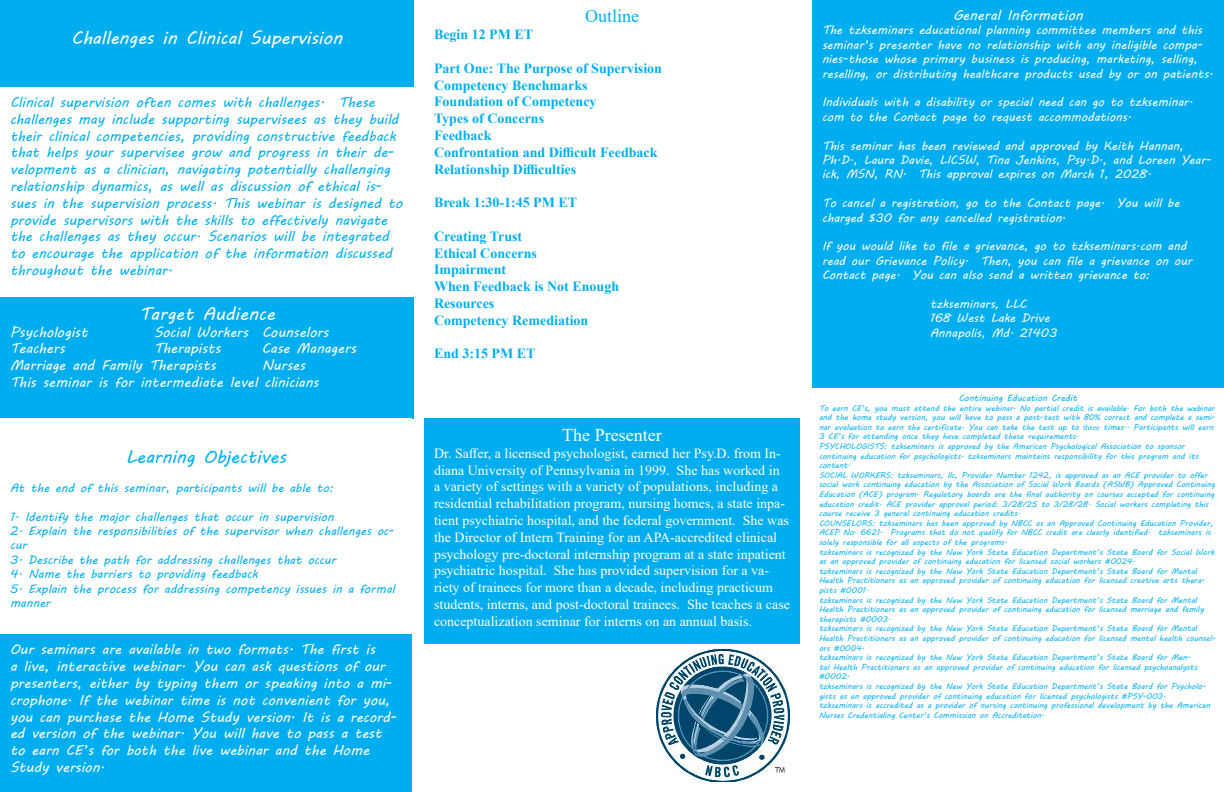
<style>
.page{position:relative;width:1224px;height:792px;background:#fff}
.page>*{position:absolute;margin:0;border:0;box-sizing:border-box;transform-origin:0 0}
.t1{font:18px "MV Boli";color:#fff}
.t2{font:18px "MV Boli";color:#00aeef}
.t3{font:18px "Times New Roman";color:#fff}
.t4{font:18px "Times New Roman";color:#00aeef}
.t5{font:14px/16.8px "Times New Roman";color:#fff}
.t6{font:14px/16.8px "MV Boli";color:#00aeef}
.t7{font:14px/16.8px "MV Boli";color:#fff}
.t8{font:700 14px/16.8px "Times New Roman";color:#00aeef}
.t9{font:12px/14.4px "MV Boli";color:#fff}
.t10{font:12px/14.4px "MV Boli";color:#00aeef}
.t11{font:9px "MV Boli";color:#00aeef}
.t12{font:8px/9.6px "MV Boli";color:#00aeef}
.s1{font-family:"Minion Pro"}
</style>
<div class="page">
<div style="left:0;top:0;width:414px;height:87px;background:#00aeef"></div>
<div style="left:0;top:297px;width:414px;height:121px;background:#00aeef"></div>
<div style="left:0;top:634px;width:412px;height:158px;background:#00aeef"></div>
<div style="left:424px;top:418px;width:376px;height:226px;background:#00aeef"></div>
<div style="left:812px;top:0;width:412px;height:388px;background:#00aeef"></div>
<img style="left:656px;top:649px;width:134px;height:133px">
<h1 class="t1" style="left:72px;top:26px;width:272px">Challenges in Clinical Supervision</h1>
<p class="t6" style="left:10px;top:94px;width:394px">Clinical supervision often comes with challenges. These challenges may include supporting supervisees as they build their clinical competencies, providing constructive feedback that helps your supervisee grow and progress in their de&shy;velopment as a clinician, navigating potentially challenging relationship dynamics, as well as discussion of ethical is&shy;sues in the supervision process. This webinar is designed to provide supervisors with the skills to effectively navigate the challenges as they occur. Scenarios will be integrated to encourage the application of the information discussed throughout the webinar.</p>
<h1 class="t1" style="left:139px;top:301px;width:137px">Target Audience</h1>
<h2 class="t7" style="left:10px;top:323px;width:79px">Psychologist</h2>
<h2 class="t7" style="left:154px;top:323px;width:176px">Social Workers Counselors</h2>
<h2 class="t7" style="left:10px;top:340px;width:57px">Teachers</h2>
<h2 class="t7" style="left:154px;top:340px;width:68px">Therapists</h2>
<h2 class="t7" style="left:262px;top:340px;width:96px">Case Managers</h2>
<h2 class="t7" style="left:10px;top:357px;width:207px">Marriage and Family Therapists</h2>
<h2 class="t7" style="left:10px;top:357px;width:310px;text-indent:252px">Nurses<br>This seminar is for intermediate level clinicians</h2>
<h1 class="t2" style="left:126px;top:444px;width:162px">Learning Objectives</h1>
<h3 class="t10" style="left:10px;top:480px;width:325px">At the end of this seminar, participants will be able to:</h3>
<h3 class="t10" style="left:10px;top:509px;width:325px">1. Identify the major challenges that occur in supervision</h3>
<h3 class="t10" style="left:10px;top:523px;width:386px">2. Explain the responsibilities of the supervisor when challenges oc&shy;cur</h3>
<h3 class="t10" style="left:10px;top:552px;width:327px">3. Describe the path for addressing challenges that occur</h3>
<h3 class="t10" style="left:10px;top:567px;width:249px">4. Name the barriers to providing feedback</h3>
<h3 class="t10" style="left:10px;top:581px;width:386px">5. Explain the process for addressing competency issues in a formal manner</h3>
<p class="t7" style="left:10px;top:641px;width:388px">Our seminars are available in two formats. The first is<br>a live, interactive webinar. You can ask questions of our presenters, either by typing them or speaking into a mi&shy;crophone. If the webinar time is not convenient for you, you can purchase the Home Study version. It is a record&shy;ed version of the webinar. You will have to pass a test to earn CE’s for both the live webinar and the Home Study version.</p>
<h1 class="t4" style="left:585px;top:4px;width:55px">Outline</h1>
<h2 class="t8" style="left:434px;top:26px;width:101px">Begin 12 PM ET</h2>
<h2 class="t8" style="left:434px;top:59px;width:230px">Part One: The Purpose of Supervision<br>Competency Benchmarks<br>Foundation of Competency<br>Types of Concerns<br>Feedback<br>Confrontation and Difficult Feedback<br>Relationship Difficulties</h2>
<h2 class="t8" style="left:434px;top:194px;width:145px">Break 1:30-1:45 PM ET</h2>
<h2 class="t8" style="left:434px;top:227px;width:187px">Creating Trust<br>Ethical Concerns<br>Impairment<br>When Feedback is Not Enough<br>Resources<br>Competency Remediation</h2>
<h2 class="t8" style="left:434px;top:345px;width:103px">End 3:15 PM ET</h2>
<h1 class="t3" style="left:562px;top:422px;width:101px">The Presenter</h1>
<p class="t5" style="left:434px;top:444px;width:358px">Dr. Saffer, a licensed psychologist, earned her Psy.D. from In&shy;diana University of Pennsylvania in 1999. She has worked in<br>a variety of settings with a variety of populations, including a residential rehabilitation program, nursing homes, a state inpa&shy;tient psychiatric hospital, and the federal government. She was the Director of Intern Training for an APA-accredited clinical psychology pre-doctoral internship program at a state inpatient psychiatric hospital. She has provided supervision for a va&shy;riety of trainees for more than a decade, including practicum students, interns, and post-doctoral trainees. She teaches a case conceptualization seminar for interns on an annual basis.</p>
<h2 class="t7" style="left:953px;top:7px;width:131px">General Information</h2>
<p class="t9" style="left:822px;top:23px;width:393px">The tzkseminars educational planning committee members and this seminar’s presenter have no relationship with any ineligible compa&shy;nies-those whose primary business is producing, marketing, selling, reselling, or distributing healthcare products used by or on patients.</p>
<h3 class="t9" style="left:822px;top:95px;width:373px">Individuals with a disability or special need can go to tzkseminar. com to the Contact page to request accommodations.</h3>
<h3 class="t9" style="left:822px;top:138px;width:391px">This seminar has been reviewed and approved by Keith Hannan,<br>Ph.D., Laura Davie, LICSW, Tina Jenkins, Psy.D., and Loreen Year&shy;ick, MSN, RN. This approval expires on March 1, 2028.</h3>
<h3 class="t9" style="left:822px;top:196px;width:359px">To cancel a registration, go to the Contact page. You will be charged $30 for any cancelled registration.</h3>
<h3 class="t9" style="left:822px;top:239px;width:372px">If you would like to file a grievance, go to tzkseminars.com and read our Grievance Policy. Then, you can file a grievance on our<br>Contact page. You can also send a written grievance to:</h3>
<h3 class="t9" style="left:930px;top:296px;width:129px">tzkseminars, LLC<br>168 West Lake Drive<br>Annapolis, Md. 21403</h3>
<p class="t11" style="left:959px;top:392px;width:120px">Continuing Education Credit</p>
<p class="t12" style="left:819px;top:403px;width:398px">To earn CE’s, you must attend the entire webinar. No partial credit is available. For both the webinar and the home study version, you will have to pass a post-test with 80% correct and complete a semi&shy;nar evaluation to earn the certificate. You can take the test up to <span class="s1">three</span> times.. Participants will earn 3 CE’s for attending once they have completed these requirements.<br>PSYCHOLOGISTS: tzkseminars is approved by the American Psychological Association to sponsor continuing education for psychologists. tzkseminars maintains responsibility for this program and its content.<br>SOCIAL WORKERS: tzkseminars, llc, Provider Number 1242, is approved as an ACE provider to offer social work continuing education by the Association of Social Work Boards (ASWB) Approved Continuing Education (ACE) program. Regulatory boards are the final authority on courses accepted for continuing education credit. ACE provider approval period: 3/28/25 to 3/28/28. Social workers completing this course receive 3 general continuing education credits.<br>COUNSELORS: tzkseminars has been approved by NBCC as an Approved Continuing Education Provider, ACEP No. 6621. Programs that do not qualify for NBCC credit are clearly identified. tzkseminars is solely responsible for all aspects of the programs.<br>tzkseminars is recognized by the New York State Education Department’s State Board for Social Work as an approved provider of continuing education for licensed social workers #0024.<br>tzkseminars is recognized by the New York State Education Department’s State Board for Mental Health Practitioners as an approved provider of continuing education for licensed creative arts thera&shy;pists #0001.<br>tzkseminars is recognized by the New York State Education Department’s State Board for Mental Health Practitioners as an approved provider of continuing education for licensed marriage and family therapists #0003.<br>tzkseminars is recognized by the New York State Education Department’s State Board for Mental Health Practitioners as an approved provider of continuing education for licensed mental health counsel&shy;ors #0004.<br>tzkseminars is recognized by the New York State Education Department’s State Board for Men-<br>tal Health Practitioners as an approved provider of continuing education for licensed psychoanalysts #0002.<br>tzkseminars is recognized by the New York State Education Department’s State Board for Psycholo&shy;gists as an approved provider of continuing education for licensed psychologists #PSY-003.<br>tzkseminars is accredited as a provider of nursing continuing professional development by the American Nurses Credentialing Center’s Commission on Accreditation.</p>
</div>
